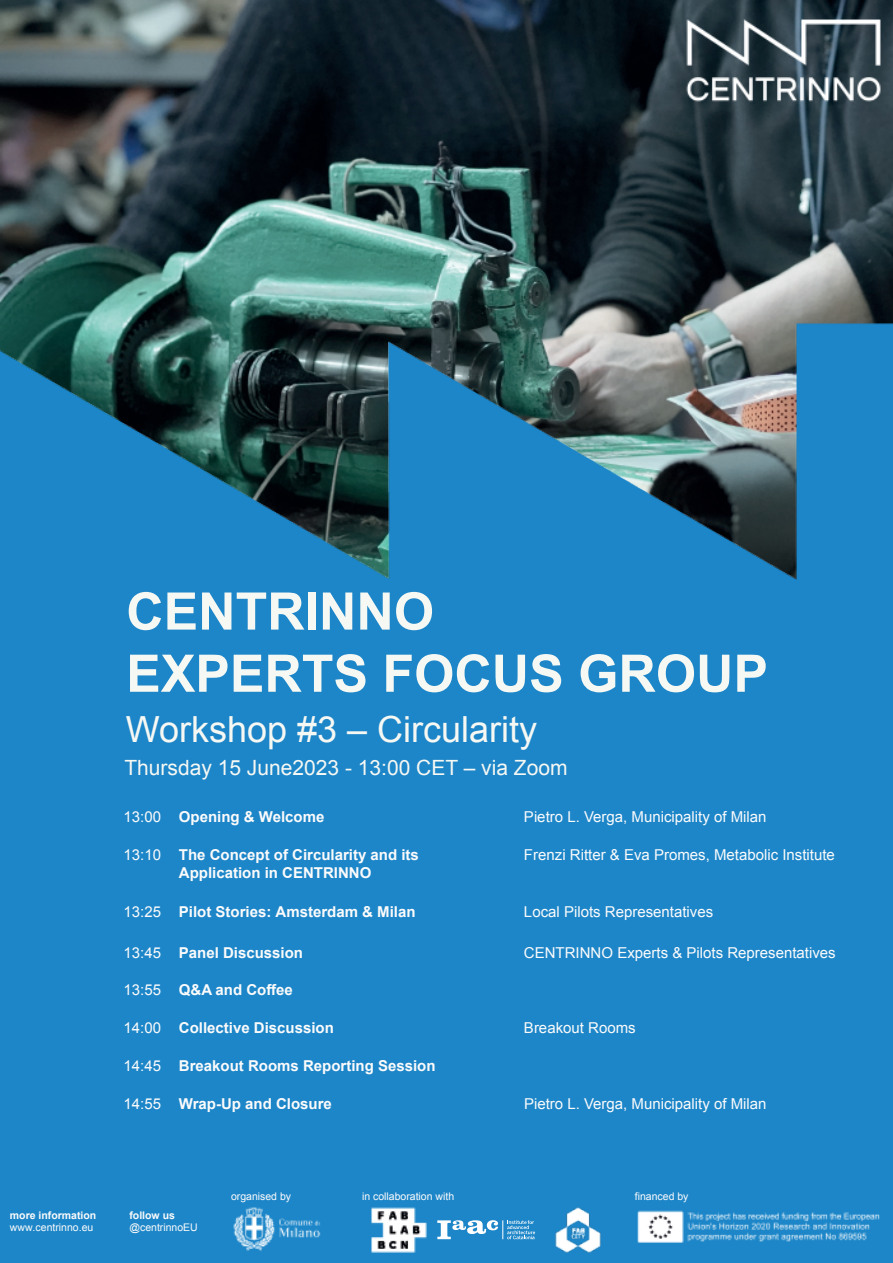
<style>
.page{position:relative;width:893px;height:1263px;background:#fff}
.page>*{position:absolute;margin:0;border:0;box-sizing:border-box;transform-origin:0 0}
.t1{font:700 51.75px/62.1px "Arial";color:#f6f8f4}
.t2{font:36px "Arial";color:#f6f8f4}
.t3{font:21px "Arial";color:#f6f8f4}
.t4{font:700 15px/18px "Arial";color:#fbfbfc;text-align:center}
.t5{font:15px "Arial";color:#fbfbfc}
.t6{font:10.5px "Arial";color:#fbfbfc}
.t7{font:700 10.5px "Arial";color:#fbfbfc}
.s1{font-weight:400}
</style>
<div class="page">
<img style="left:0;top:0;width:893px;height:323px">
<img style="left:0;top:323px;width:893px;height:940px">
<img style="left:231px;top:1206px;width:98px;height:47px">
<img style="left:635px;top:1207px;width:248px;height:41px">
<img style="left:555px;top:1206px;width:47px;height:47px">
<svg style="left:437px;top:1220px;width:61px;height:19px"></svg>
<svg style="left:507px;top:1220px;width:28px;height:19px"></svg>
<img style="left:369px;top:1206px;width:59px;height:47px">
<img style="left:685px;top:18px;width:198px;height:85px">
<h1 class="t1" style="left:126px;top:582px;width:643px">CENTRINNO<br>EXPERTS FOCUS GROUP</h1>
<h2 class="t2" style="left:126px;top:706px;width:413px">Workshop #3 – Circularity</h2>
<h3 class="t3" style="left:124px;top:754px;width:445px">Thursday 15 June2023 - 13:00 CET – via Zoom</h3>
<p class="t4" style="left:123px;top:808px;width:202px"><span class="s1">13:00</span> Opening &amp; Welcome</p>
<p class="t5" style="left:524px;top:807px;width:244px">Pietro L. Verga, Municipality of Milan</p>
<p class="t4" style="left:124px;top:846px;width:297px"><span class="s1">13:10</span> The Concept of Circularity and its<br>Application in CENTRINNO</p>
<p class="t5" style="left:524px;top:845px;width:312px">Frenzi Ritter &amp; Eva Promes, Metabolic Institute</p>
<p class="t4" style="left:124px;top:904px;width:294px"><span class="s1">13:25</span> Pilot Stories: Amsterdam &amp; Milan</p>
<p class="t5" style="left:524px;top:902px;width:191px">Local Pilots Representatives</p>
<p class="t4" style="left:124px;top:944px;width:181px"><span class="s1">13:45</span> Panel Discussion</p>
<p class="t5" style="left:524px;top:942px;width:313px">CENTRINNO Experts &amp; Pilots Representatives</p>
<p class="t4" style="left:124px;top:981px;width:171px"><span class="s1">13:55</span> Q&amp;A and Coffee</p>
<p class="t4" style="left:124px;top:1019px;width:212px"><span class="s1">14:00</span> Collective Discussion</p>
<p class="t5" style="left:524px;top:1018px;width:113px">Breakout Rooms</p>
<p class="t4" style="left:124px;top:1057px;width:314px"><span class="s1">14:45</span> Breakout Rooms Reporting Session</p>
<p class="t4" style="left:124px;top:1095px;width:210px"><span class="s1">14:55</span> Wrap-Up and Closure</p>
<p class="t5" style="left:524px;top:1093px;width:244px">Pietro L. Verga, Municipality of Milan</p>
<p class="t7" style="left:10px;top:1208px;width:88px">more information</p>
<p class="t6" style="left:10px;top:1220px;width:85px">www.centrinno.eu</p>
<p class="t7" style="left:129px;top:1208px;width:47px">follow us</p>
<p class="t6" style="left:129px;top:1220px;width:70px">@centrinnoEU</p>
<p class="t6" style="left:231px;top:1189px;width:62px">organised by</p>
<p class="t6" style="left:635px;top:1189px;width:55px">financed by</p>
<p class="t6" style="left:362px;top:1189px;width:94px">in collaboration with</p>
</div>
